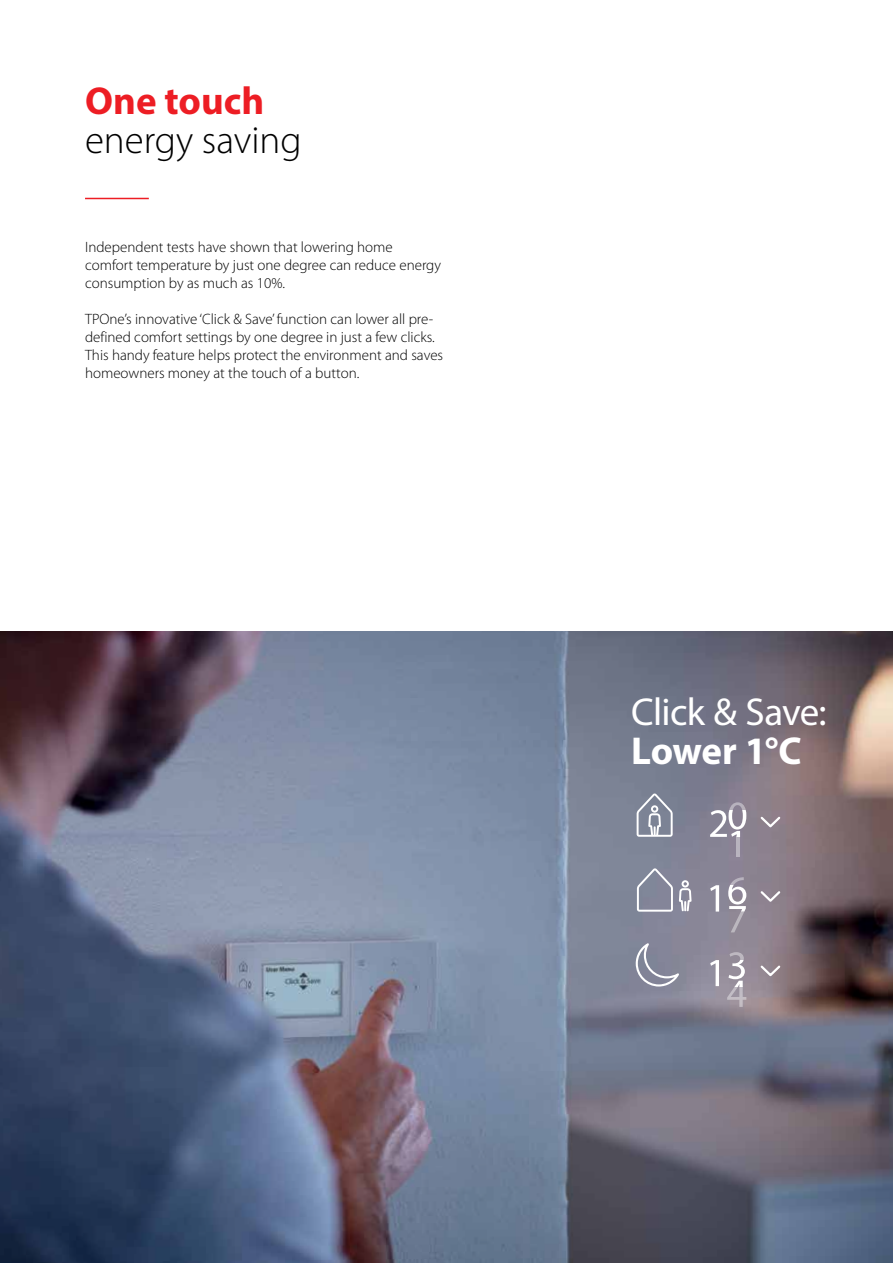
<style>
.page{position:relative;width:893px;height:1263px;background:#fff}
.page>*{position:absolute;margin:0;border:0;box-sizing:border-box;transform-origin:0 0}
.t1{font:300 39px "Myriad Pro";color:#000}
.t2{font:39px "Myriad Pro";letter-spacing:-.015em;color:#fff}
.t3{font:700 39px "Myriad Pro";color:#ed1d24}
.t4{font:700 39px "Myriad Pro";letter-spacing:-.01em;color:#fff}
.t5{font:300 15px/18px "Myriad Pro";color:#000}
</style>
<div class="page">
<img style="left:0;top:631px;width:893px;height:632px">
<hr style="left:85px;top:198px;width:64px;height:1px;background:#ed1d24">
<svg style="left:637px;top:868px;width:36px;height:44px;background:#9598a8"></svg>
<svg style="left:679px;top:880px;width:12px;height:31px"></svg>
<svg style="left:636px;top:943px;width:43px;height:43px;background:#9597a7"></svg>
<svg style="left:637px;top:793px;width:36px;height:44px;background:#9ba1ae"></svg>
<hr style="left:737px;top:836px;width:3px;height:21px;background:#fff">
<svg style="left:710px;top:802px;width:36px;height:34px"></svg>
<svg style="left:710px;top:885px;width:9px;height:26px"></svg>
<svg style="left:728px;top:877px;width:18px;height:55px"></svg>
<svg style="left:710px;top:960px;width:9px;height:26px"></svg>
<svg style="left:727px;top:952px;width:19px;height:55px"></svg>
<svg style="left:759px;top:815px;width:23px;height:14px"></svg>
<svg style="left:759px;top:889px;width:23px;height:15px"></svg>
<svg style="left:759px;top:963px;width:23px;height:15px"></svg>
<h1 class="t3" style="left:85px;top:76px;width:181px">One touch</h1>
<h1 class="t1" style="left:85px;top:117px;width:218px">energy saving</h1>
<p class="t5" style="left:85px;top:238px;width:357px">Independent tests have shown that lowering home comfort temperature by just one degree can reduce energy consumption by as much as 10%.</p>
<p class="t5" style="left:85px;top:310px;width:360px">TPOne’s innovative ‘Click &amp; Save’ function can lower all pre&shy;defined comfort settings by one degree in just a few clicks.<br>This handy feature helps protect the environment and saves homeowners money at the touch of a button.</p>
<h1 class="t2" style="left:631px;top:687px;width:197px">Click &amp; Save:</h1>
<h1 class="t4" style="left:631px;top:725px;width:172px">Lower 1°C</h1>
</div>
